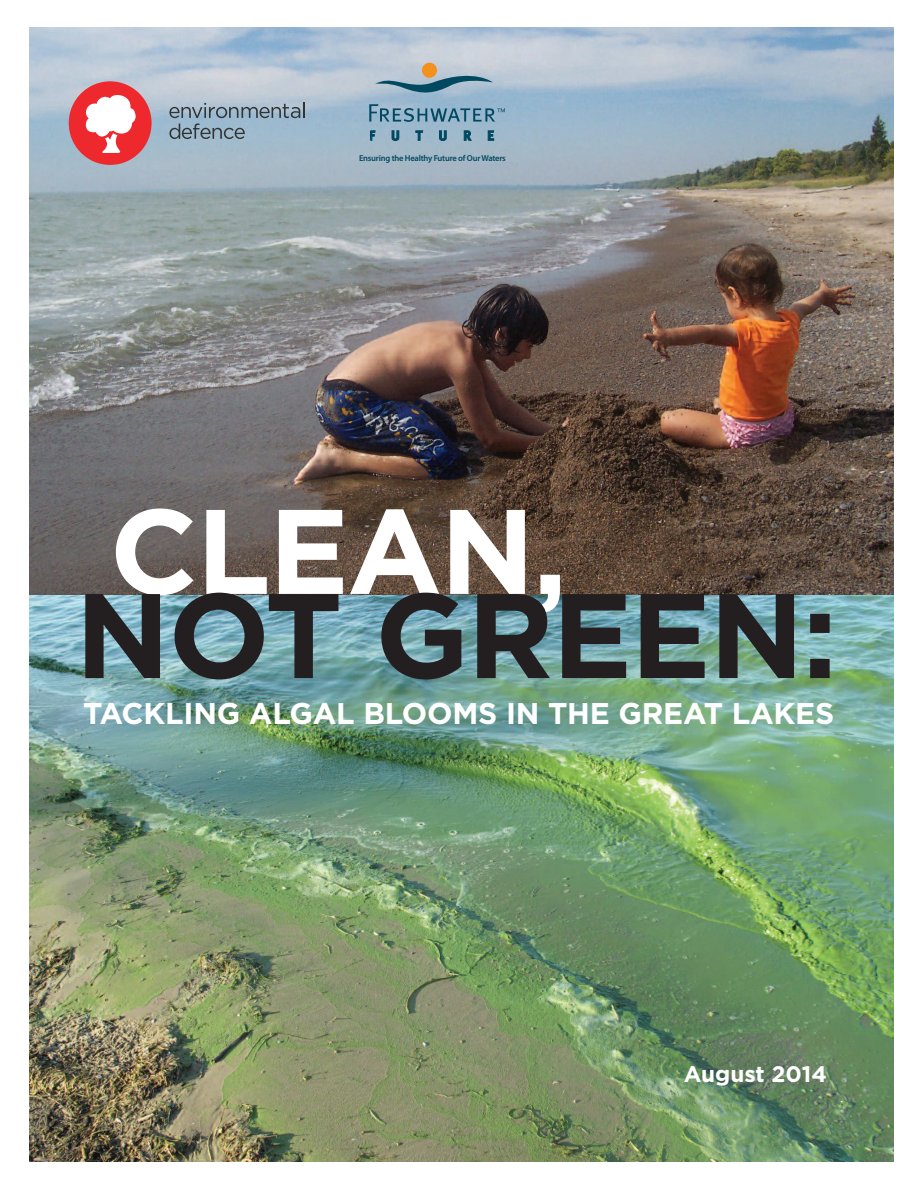
<style>
.page{position:relative;width:918px;height:1188px;background:#fff}
.page>*{position:absolute;margin:0;border:0;box-sizing:border-box;transform-origin:0 0}
.t1{font:700 120px "Gotham";letter-spacing:-.015em;color:#231f20}
.t2{font:700 120px "Gotham";letter-spacing:-.015em;color:#fff}
.t3{font:700 30px "Gotham";letter-spacing:-.01em;color:#fff}
.t4{font:700 22.5px "Gotham";color:#fff}
.t5{font:600 8.55px "Myriad Pro";letter-spacing:-.025em;color:#004960}
</style>
<div class="page">
<img style="left:30px;top:594px;width:864px;height:567px">
<img style="left:30px;top:27px;width:864px;height:567px">
<div style="left:69px;top:81px;width:83px;height:84px;background:#ee292e;border-radius:50%"></div>
<svg style="left:85px;top:95px;width:51px;height:58px"></svg>
<svg style="left:169px;top:103px;width:135px;height:36px;background:#8da4b4"></svg>
<svg style="left:370px;top:130px;width:6px;height:11px"></svg>
<svg style="left:392px;top:130px;width:7px;height:11px"></svg>
<svg style="left:415px;top:130px;width:8px;height:11px"></svg>
<svg style="left:439px;top:130px;width:8px;height:11px"></svg>
<svg style="left:464px;top:130px;width:7px;height:11px"></svg>
<svg style="left:488px;top:130px;width:6px;height:11px"></svg>
<svg style="left:375px;top:68px;width:118px;height:27px;background:#8da9ba"></svg>
<div style="left:422px;top:63px;width:15px;height:15px;background:#f4901d;border-radius:50%"></div>
<svg style="left:369px;top:104px;width:136px;height:18px;background:#719ab1"></svg>
<p class="t5" style="left:359px;top:153px;width:148px">Ensuring the Healthy Future of OurWaters</p>
<h1 class="t2" style="left:110px;top:482px;width:459px">CLEAN,</h1>
<h1 class="t1" style="left:75px;top:566px;width:764px">NOT GREEN:</h1>
<h2 class="t3" style="left:83px;top:696px;width:753px">TACKLING ALGAL BLOOMS IN THE GREAT LAKES</h2>
<h3 class="t4" style="left:684px;top:1061px;width:145px">August 2014</h3>
</div>
